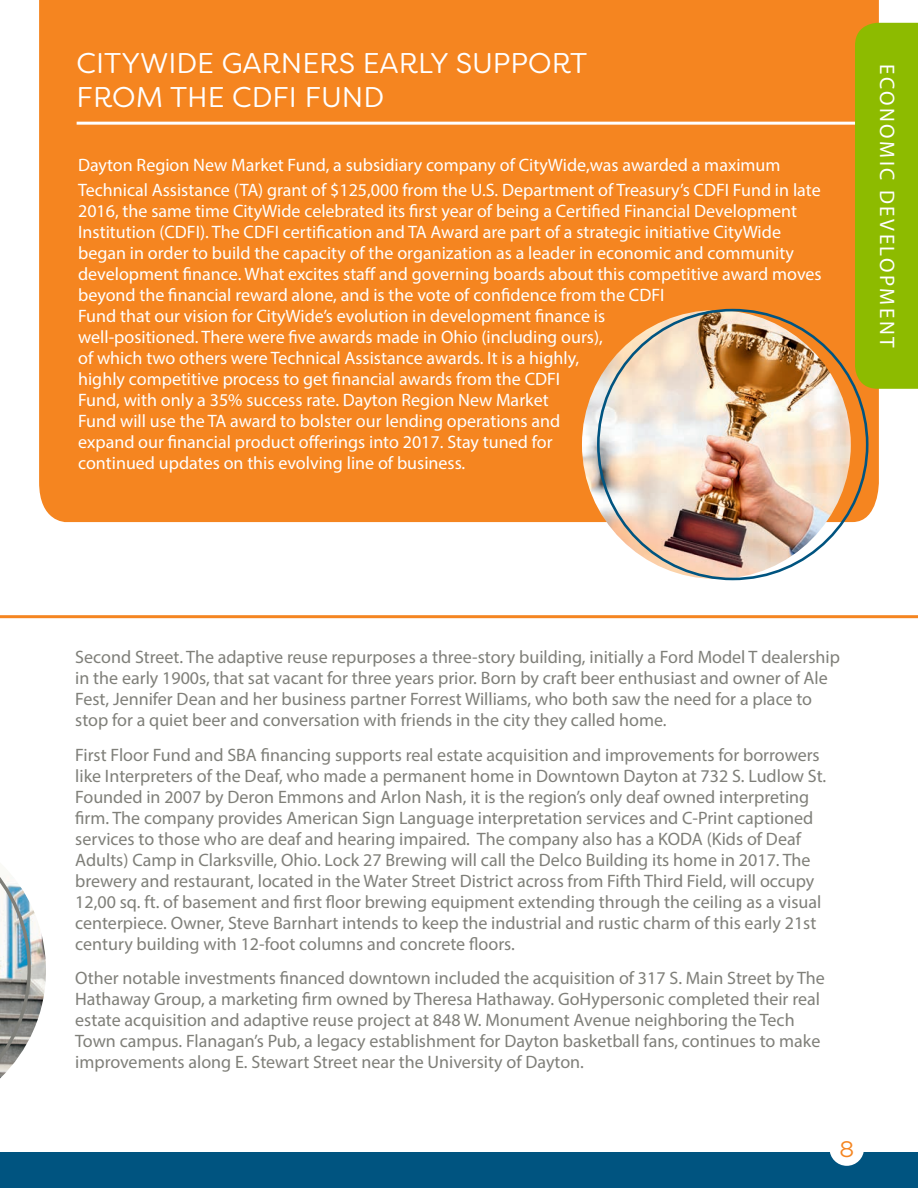
<style>
.page{position:relative;width:918px;height:1188px;background:#fff}
.page>*{position:absolute;margin:0;border:0;box-sizing:border-box;transform-origin:0 0}
.t1{font:28.5px/34.2px "Filson Soft";color:#fff}
.t2{font:22.35px "Filson Soft";color:#f58520}
.t3{font:21px "Myriad Pro";letter-spacing:.12em;color:#fff}
.t4{font:18px/21px "Myriad Pro";color:#7f7f79}
.t5{font:18px/21px "Myriad Pro";color:#fff}
</style>
<div class="page">
<img style="left:31px;top:908px;width:15px;height:128px">
<svg style="left:0;top:877px;width:31px;height:202px"></svg>
<div style="left:39px;top:0;width:840px;height:522px;background:#f58520"></div>
<div style="left:0;top:1153px;width:918px;height:35px;background:#005480"></div>
<div style="left:830px;top:1131px;width:34px;height:35px;background:#fff;border-radius:50%"></div>
<svg style="left:0;top:615px;width:918px;height:4px;background:#f7a357"></svg>
<img style="left:582px;top:310px;width:269px;height:269px;border-radius:134px">
<svg style="left:76px;top:23px;width:842px;height:366px;background:#ea8b23"></svg>
<p class="t1" style="left:77px;top:46px;width:512px">CITYWIDE GARNERS EARLY SUPPORT<br>FROM THE CDFI FUND</p>
<p class="t5" style="left:78px;top:154px;width:704px">Dayton Region New Market Fund, a subsidiary company of CityWide,was awarded a maximum</p>
<p class="t5" style="left:78px;top:179px;width:745px">Technical Assistance (TA) grant of $125,000 from the U.S. Department of Treasury’s CDFI Fund in late 2016, the same time CityWide celebrated its first year of being a Certified Financial Development Institution (CDFI). The CDFI certification and TA Award are part of a strategic initiative CityWide began in order to build the capacity of the organization as a leader in economic and community development finance. What excites staff and governing boards about this competitive award moves beyond the financial reward alone, and is the vote of confidence from the CDFI<br>Fund that our vision for CityWide’s evolution in development finance is<br>well-positioned. There were five awards made in Ohio (including ours),<br>of which two others were Technical Assistance awards. It is a highly,<br>highly competitive process to get financial awards from the CDFI<br>Fund, with only a 35% success rate. Dayton Region New Market<br>Fund will use the TA award to bolster our lending operations and<br>expand our financial product offerings into 2017. Stay tuned for<br>continued updates on this evolving line of business.</p>
<p class="t3" style="left:900px;top:64px;width:285px;rotate:90deg">ECONOMIC DEVELOPMENT</p>
<p class="t4" style="left:75px;top:646px;width:766px">Second Street. The adaptive reuse repurposes a three-story building, initially a Ford Model T dealership in the early 1900s, that sat vacant for three years prior. Born by craft beer enthusiast and owner of Ale Fest, Jennifer Dean and her business partner Forrest Williams, who both saw the need for a place to stop for a quiet beer and conversation with friends in the city they called home.</p>
<p class="t4" style="left:75px;top:744px;width:753px">First Floor Fund and SBA financing supports real estate acquisition and improvements for borrowers like Interpreters of the Deaf, who made a permanent home in Downtown Dayton at 732 S. Ludlow St.<br>Founded in 2007 by Deron Emmons and Arlon Nash, it is the region’s only deaf owned interpreting firm. The company provides American Sign Language interpretation services and C-Print captioned services to those who are deaf and hearing impaired. The company also has a KODA (Kids of Deaf Adults) Camp in Clarksville, Ohio. Lock 27 Brewing will call the Delco Building its home in 2017. The brewery and restaurant, located in the Water Street District across from Fifth Third Field, will occupy 12,00 sq. ft. of basement and first floor brewing equipment extending through the ceiling as a visual centerpiece. Owner, Steve Barnhart intends to keep the industrial and rustic charm of this early 21st century building with 12-foot columns and concrete floors.</p>
<p class="t4" style="left:75px;top:967px;width:751px">Other notable investments financed downtown included the acquisition of 317 S. Main Street by The Hathaway Group, a marketing firm owned by Theresa Hathaway. GoHypersonic completed their real estate acquisition and adaptive reuse project at 848 W. Monument Avenue neighboring the Tech Town campus. Flanagan’s Pub, a legacy establishment for Dayton basketball fans, continues to make improvements along E. Stewart Street near the University of Dayton.</p>
<p class="t2" style="left:839px;top:1135px;width:16px">8</p>
</div>
